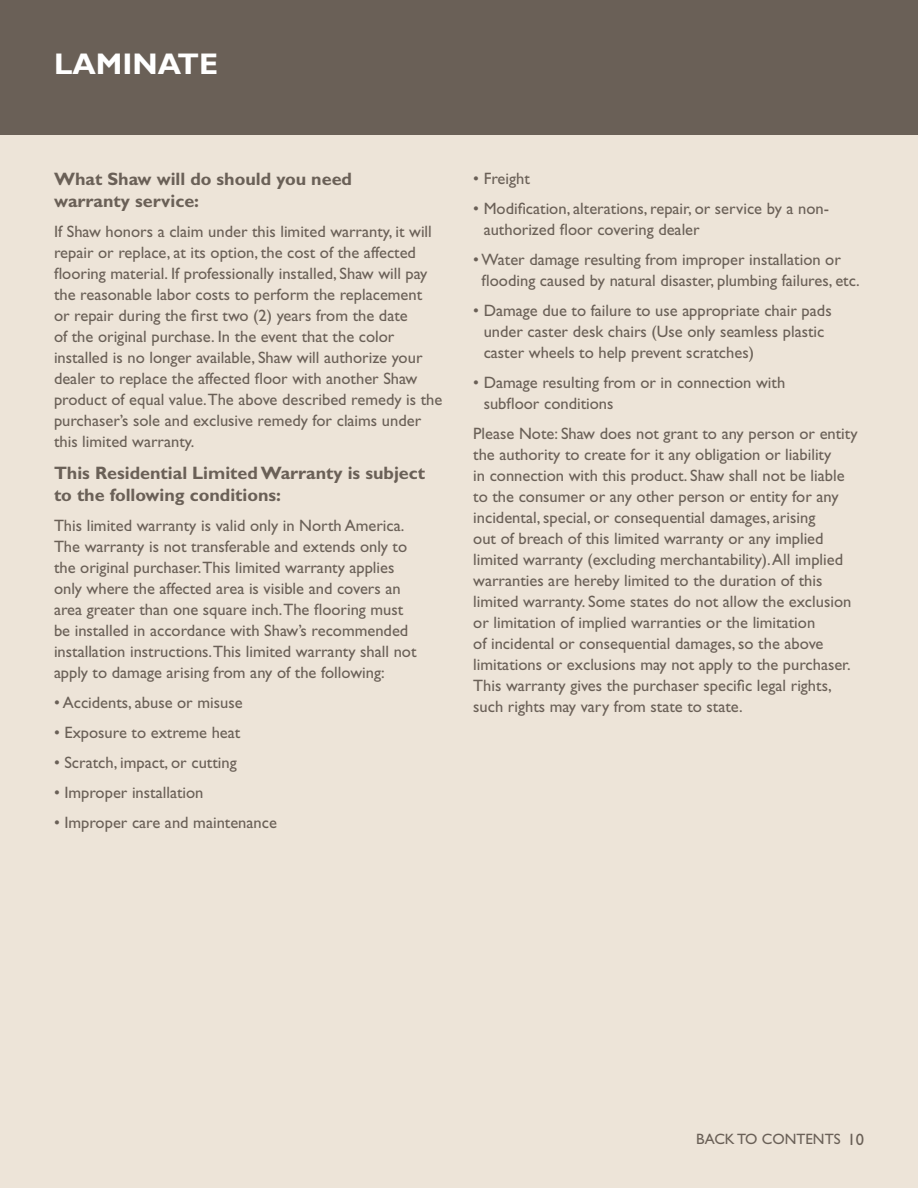
<style>
.page{position:relative;width:918px;height:1188px;background:#ede4d8}
.page>*{position:absolute;margin:0;border:0;box-sizing:border-box;transform-origin:0 0}
.t1{font:700 30px "Gill Sans Std";color:#fff}
.t2{font:700 18px/22.5px "Gill Sans Std";color:#6a6057}
.t3{font:16.5px/21px "Gill Sans Std";color:#6a6057}
.t4{font:15px "Gill Sans Std";color:#6a6057}
.s1{font-size:16.5px}
</style>
<div class="page">
<div style="left:0;top:0;width:918px;height:134px;background:#6a6057"></div>
<h1 class="t1" style="left:54px;top:47px;width:166px">LAMINATE</h1>
<p class="t2" style="left:54px;top:167px;width:300px">What Shaw will do should you need warranty service:</p>
<p class="t3" style="left:54px;top:221px;width:390px">If Shaw honors a claim under this limited warranty, it will repair or replace, at its option, the cost of the affected flooring material. If professionally installed, Shaw will pay the reasonable labor costs to perform the replacement<br>or repair during the first two (2) years from the date<br>of the original purchase. In the event that the color installed is no longer available, Shaw will authorize your dealer to replace the affected floor with another Shaw product of equal value.The above described remedy is the purchaser’s sole and exclusive remedy for claims under this limited warranty.</p>
<p class="t2" style="left:54px;top:461px;width:373px">This Residential Limited Warranty is subject to the following conditions:</p>
<p class="t3" style="left:54px;top:515px;width:364px">This limited warranty is valid only in North America.<br>The warranty is not transferable and extends only to the original purchaser.This limited warranty applies only where the affected area is visible and covers an area greater than one square inch.The flooring must be installed in accordance with Shaw’s recommended installation instructions.This limited warranty shall not apply to damage arising from any of the following:</p>
<p class="t3" style="left:54px;top:692px;width:190px">• Accidents, abuse or misuse</p>
<p class="t3" style="left:54px;top:722px;width:188px">• Exposure to extreme heat</p>
<p class="t3" style="left:54px;top:752px;width:184px">• Scratch, impact, or cutting</p>
<p class="t3" style="left:54px;top:782px;width:151px">• Improper installation</p>
<p class="t3" style="left:54px;top:812px;width:224px">• Improper care and maintenance</p>
<p class="t3" style="left:473px;top:168px;width:58px">• Freight</p>
<p class="t3" style="left:484px;top:198px;width:347px;text-indent:-10px">• Modification, alterations, repair, or service by a non&shy;authorized floor covering dealer</p>
<p class="t3" style="left:482px;top:249px;width:380px;text-indent:-8px">• Water damage resulting from improper installation or flooding caused by natural disaster, plumbing failures, etc.</p>
<p class="t3" style="left:484px;top:300px;width:350px;text-indent:-10px">• Damage due to failure to use appropriate chair pads under caster desk chairs (Use only seamless plastic caster wheels to help prevent scratches)</p>
<p class="t3" style="left:484px;top:372px;width:303px;text-indent:-10px">• Damage resulting from or in connection with subfloor conditions</p>
<p class="t3" style="left:473px;top:423px;width:386px">Please Note: Shaw does not grant to any person or entity the authority to create for it any obligation or liability<br>in connection with this product. Shaw shall not be liable to the consumer or any other person or entity for any incidental, special, or consequential damages, arising<br>out of breach of this limited warranty or any implied limited warranty (excluding merchantability). All implied warranties are hereby limited to the duration of this limited warranty. Some states do not allow the exclusion or limitation of implied warranties or the limitation<br>of incidental or consequential damages, so the above limitations or exclusions may not apply to the purchaser.<br>This warranty gives the purchaser specific legal rights, such rights may vary from state to state.</p>
<p class="t4" style="left:696px;top:1131px;width:169px">BACK TO CONTENTS <span class="s1">10</span></p>
</div>
